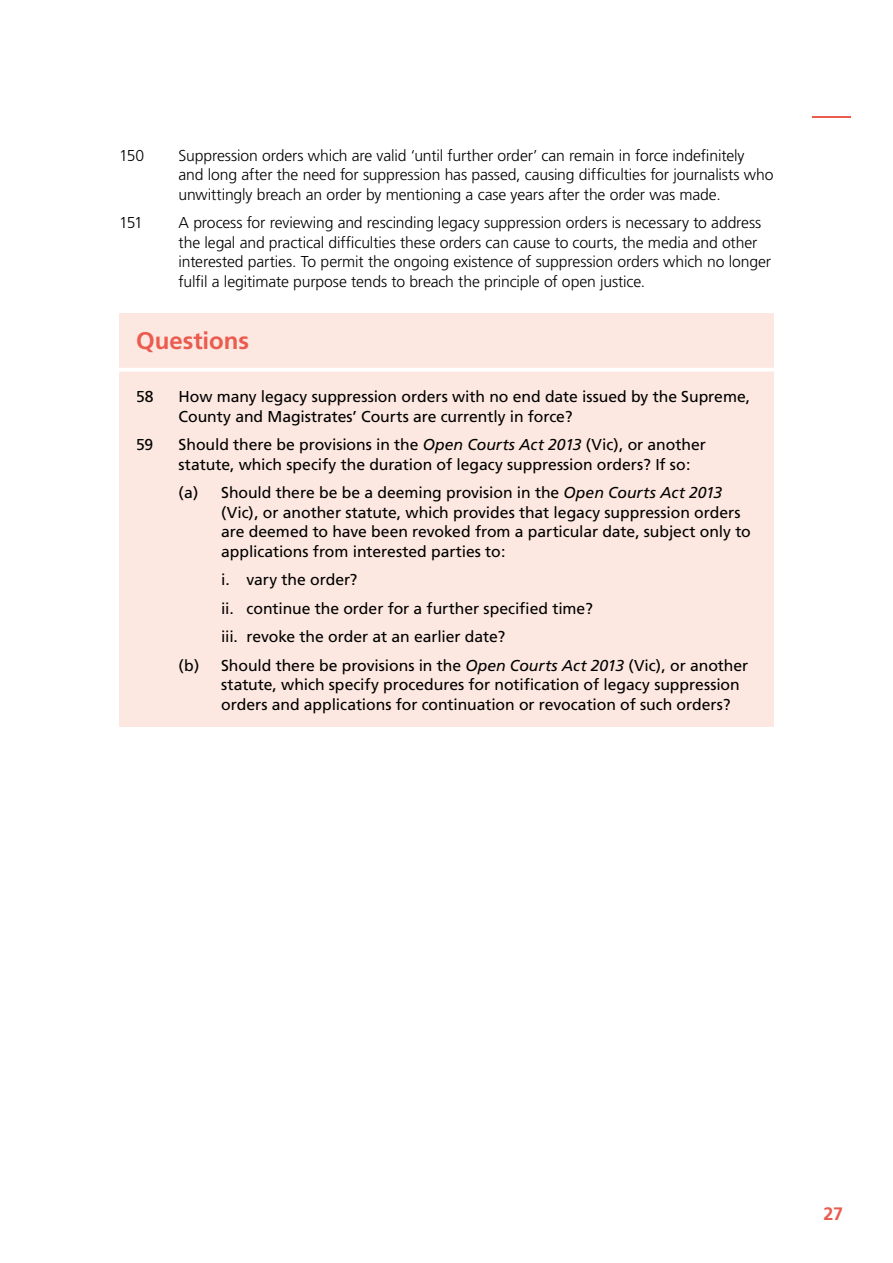
<style>
.page{position:relative;width:893px;height:1263px;background:#fff}
.page>*{position:absolute;margin:0;border:0;box-sizing:border-box;transform-origin:0 0}
.t1{font:700 24px "Frutiger";color:#ea5b50}
.t2{font:700 18px "Frutiger";color:#ea5b50}
.t3{font:15.75px/19.5px "Frutiger";letter-spacing:-.005em;color:#000}
.t4{font:300 15.75px/19.5px "Frutiger";letter-spacing:-.01em;color:#000}
.s1{font-style:italic}
</style>
<div class="page">
<hr style="left:812px;top:116px;width:38px;height:2px;background:#ea5b50">
<div style="left:119px;top:314px;width:655px;height:413px;background:#fce8e0"></div>
<svg style="left:119px;top:368px;width:655px;height:4px;background:#fefcfb"></svg>
<p class="t4" style="left:119px;top:146px;width:27px">150</p>
<p class="t4" style="left:179px;top:146px;width:596px">Suppression orders which are valid ‘until further order’ can remain in force indefinitely<br>and long after the need for suppression has passed, causing difficulties for journalists who unwittingly breach an order by mentioning a case years after the order was made.</p>
<p class="t4" style="left:119px;top:213px;width:25px">151</p>
<p class="t4" style="left:179px;top:213px;width:594px">A process for reviewing and rescinding legacy suppression orders is necessary to address the legal and practical difficulties these orders can cause to courts, the media and other interested parties. To permit the ongoing existence of suppression orders which no longer fulfil a legitimate purpose tends to breach the principle of open justice.</p>
<h1 class="t1" style="left:136px;top:326px;width:114px">Questions</h1>
<p class="t3" style="left:136px;top:387px;width:19px">58</p>
<p class="t3" style="left:179px;top:387px;width:573px">How many legacy suppression orders with no end date issued by the Supreme,<br>County and Magistrates’ Courts are currently in force?</p>
<p class="t3" style="left:136px;top:435px;width:19px">59</p>
<p class="t3" style="left:179px;top:435px;width:529px">Should there be provisions in the <span class="s1">Open Courts Act 2013</span> (Vic), or another statute, which specify the duration of legacy suppression orders? If so:</p>
<p class="t3" style="left:221px;top:483px;width:531px;text-indent:-43px">(a) Should there be be a deeming provision in the <span class="s1">Open Courts Act 2013 </span>(Vic), or another statute, which provides that legacy suppression orders are deemed to have been revoked from a particular date, subject only to applications from interested parties to:</p>
<p class="t3" style="left:221px;top:570px;width:138px">i. vary the order?</p>
<p class="t3" style="left:221px;top:599px;width:373px">ii. continue the order for a further specified time?</p>
<p class="t3" style="left:221px;top:627px;width:286px">iii. revoke the order at an earlier date?</p>
<p class="t3" style="left:179px;top:656px;width:571px">(b) Should there be provisions in the <span class="s1">Open Courts Act 2013</span> (Vic), or another</p>
<p class="t3" style="left:221px;top:675px;width:520px">statute, which specify procedures for notification of legacy suppression orders and applications for continuation or revocation of such orders?</p>
<p class="t2" style="left:824px;top:1203px;width:21px">27</p>
</div>
